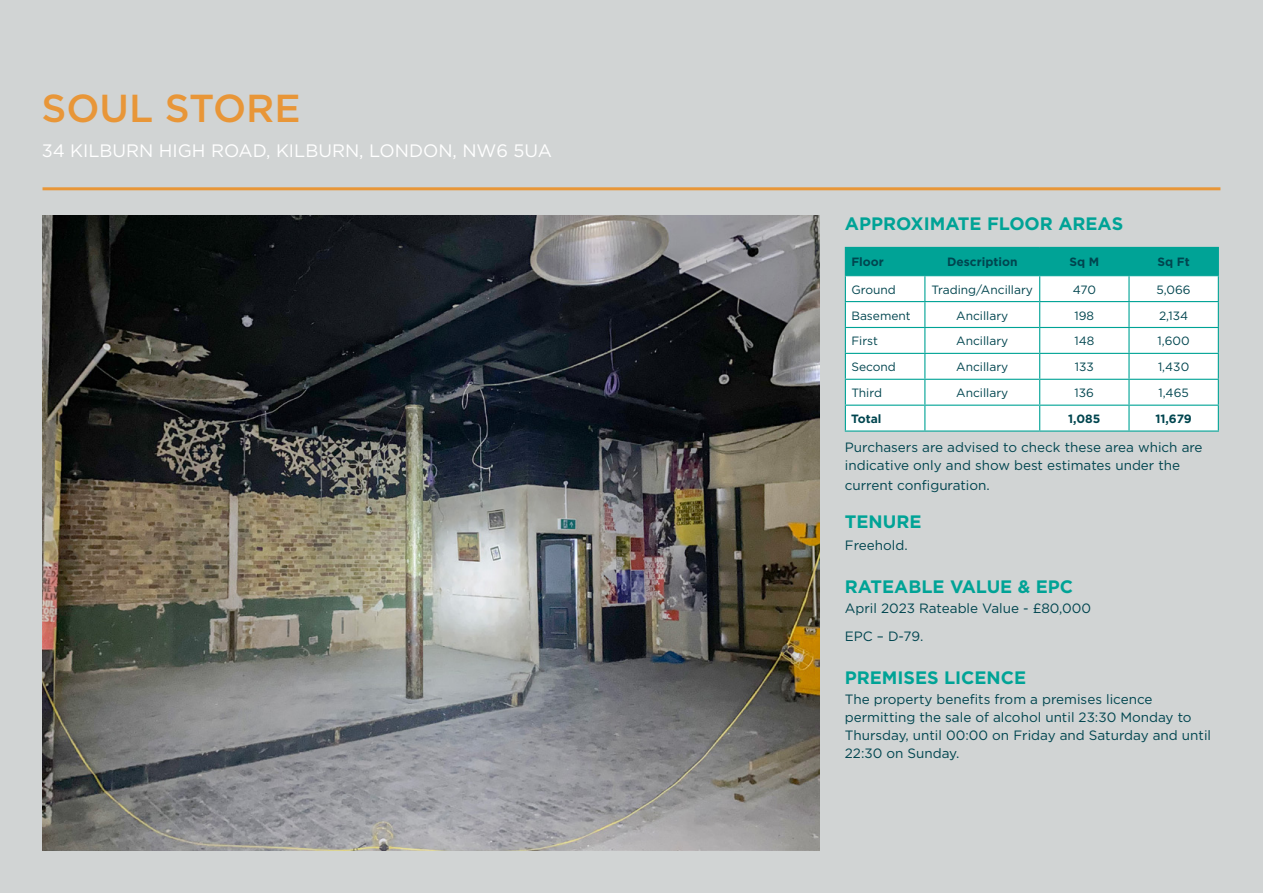
<style>
.page{position:relative;width:1263px;height:893px;background:#d1d4d4}
.page>*{position:absolute;margin:0;border:0;box-sizing:border-box;transform-origin:0 0}
.t1{font:500 39px "Gotham";color:#e89638}
.t2{font:700 18px "Gotham";color:#00a396}
.t3{font:18px "Gotham";color:#fff}
.t4{font:13.5px/18px "Gotham";color:#00454f}
.t5{font:12px "Gotham";color:#00454f}
.t6{font:700 12px "Gotham";color:#00454f}
</style>
<div class="page">
<hr style="left:43px;top:187px;width:1177px;height:3px;background:#e89638">
<svg style="left:845px;top:247px;width:374px;height:183px;background:#ccecea"></svg>
<hr style="left:845px;top:379px;width:80px;height:1px;background:#00a396">
<hr style="left:845px;top:405px;width:80px;height:1px;background:#00a396">
<hr style="left:845px;top:430px;width:80px;height:2px;background:#00a396">
<hr style="left:925px;top:379px;width:115px;height:1px;background:#00a396">
<hr style="left:925px;top:405px;width:115px;height:1px;background:#00a396">
<hr style="left:925px;top:430px;width:115px;height:2px;background:#00a396">
<hr style="left:1040px;top:379px;width:89px;height:1px;background:#00a396">
<hr style="left:1040px;top:405px;width:89px;height:1px;background:#00a396">
<hr style="left:1040px;top:430px;width:89px;height:2px;background:#00a396">
<hr style="left:1129px;top:379px;width:90px;height:1px;background:#00a396">
<hr style="left:1129px;top:405px;width:90px;height:1px;background:#00a396">
<hr style="left:1129px;top:430px;width:90px;height:2px;background:#00a396">
<img style="left:43px;top:216px;width:776px;height:634px">
<h1 class="t1" style="left:41px;top:84px;width:261px">SOUL STORE</h1>
<h2 class="t3" style="left:42px;top:141px;width:512px">34 KILBURN HIGH ROAD, KILBURN, LONDON, NW6 5UA</h2>
<h2 class="t2" style="left:845px;top:213px;width:280px">APPROXIMATE FLOOR AREAS</h2>
<p class="t6" style="left:851px;top:255px;width:34px">Floor</p>
<p class="t6" style="left:947px;top:255px;width:72px">Description</p>
<p class="t6" style="left:1069px;top:255px;width:31px">Sq M</p>
<p class="t6" style="left:1157px;top:255px;width:34px">Sq Ft</p>
<p class="t5" style="left:851px;top:283px;width:46px">Ground</p>
<p class="t5" style="left:931px;top:283px;width:103px">Trading/Ancillary</p>
<p class="t5" style="left:1073px;top:283px;width:25px">470</p>
<p class="t5" style="left:1156px;top:283px;width:36px">5,066</p>
<p class="t5" style="left:851px;top:309px;width:61px">Basement</p>
<p class="t5" style="left:956px;top:309px;width:54px">Ancillary</p>
<p class="t5" style="left:1074px;top:309px;width:21px">198</p>
<p class="t5" style="left:1159px;top:309px;width:31px">2,134</p>
<p class="t5" style="left:851px;top:335px;width:28px">First</p>
<p class="t5" style="left:956px;top:335px;width:54px">Ancillary</p>
<p class="t5" style="left:1074px;top:335px;width:21px">148</p>
<p class="t5" style="left:1157px;top:335px;width:34px">1,600</p>
<p class="t5" style="left:851px;top:360px;width:46px">Second</p>
<p class="t5" style="left:956px;top:360px;width:54px">Ancillary</p>
<p class="t5" style="left:1075px;top:360px;width:21px">133</p>
<p class="t5" style="left:1158px;top:360px;width:33px">1,430</p>
<p class="t5" style="left:851px;top:386px;width:32px">Third</p>
<p class="t5" style="left:956px;top:386px;width:54px">Ancillary</p>
<p class="t5" style="left:1074px;top:386px;width:21px">136</p>
<p class="t5" style="left:1158px;top:386px;width:32px">1,465</p>
<p class="t6" style="left:851px;top:411px;width:32px">Total</p>
<p class="t6" style="left:1068px;top:411px;width:34px">1,085</p>
<p class="t6" style="left:1155px;top:411px;width:38px">11,679</p>
<p class="t4" style="left:845px;top:438px;width:359px">Purchasers are advised to check these area which are indicative only and show best estimates under the</p>
<p class="t4" style="left:845px;top:476px;width:147px">current configuration.</p>
<h2 class="t2" style="left:845px;top:511px;width:78px">TENURE</h2>
<p class="t4" style="left:845px;top:536px;width:64px">Freehold.</p>
<h2 class="t2" style="left:845px;top:575px;width:230px">RATEABLE VALUE &amp; EPC</h2>
<p class="t4" style="left:845px;top:594px;width:248px;line-height:28px">April 2023 Rateable Value - £80,000<br>EPC – D-79.</p>
<h2 class="t2" style="left:845px;top:666px;width:183px">PREMISES LICENCE</h2>
<p class="t4" style="left:845px;top:690px;width:368px">The property benefits from a premises licence permitting the sale of alcohol until 23:30 Monday to Thursday, until 00:00 on Friday and Saturday and until 22:30 on Sunday.</p>
</div>
